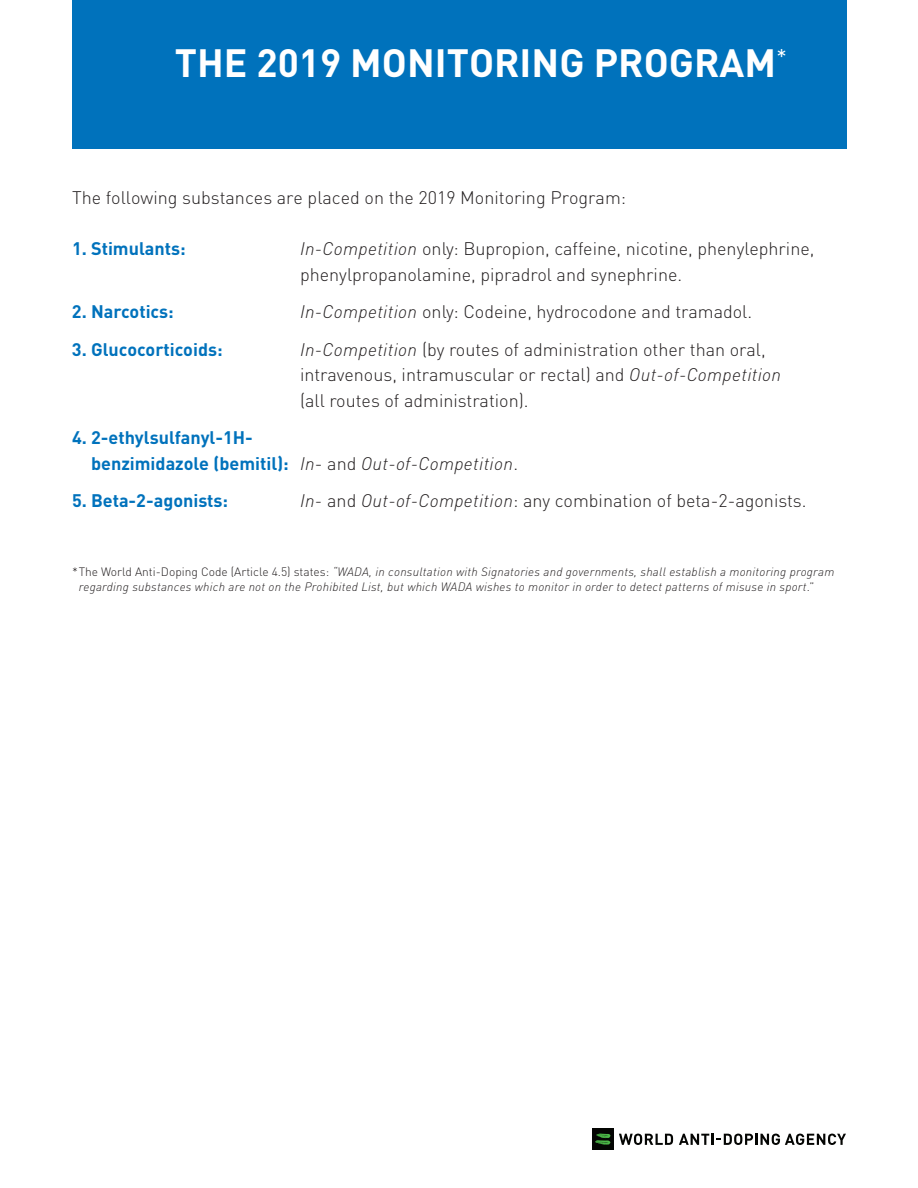
<style>
.page{position:relative;width:918px;height:1188px;background:#fff}
.page>*{position:absolute;margin:0;border:0;box-sizing:border-box;transform-origin:0 0}
.t1{font:700 39px "DINOT";color:#fff}
.t2{font:300 18px/25.5px "DINOT";color:#231f20}
.t3{font:700 18px/25.5px "DINOT";color:#0072bc}
.t4{font:italic 300 12px/15px "DINOT";letter-spacing:.02em;color:#231f20}
.s1{font-style:italic}
.s2{font-weight:300;font-style:italic;color:#231f20}
.s3{font-weight:300;color:#231f20}
.s4{font-style:normal}
</style>
<div class="page">
<svg style="left:619px;top:1134px;width:54px;height:11px"></svg>
<svg style="left:679px;top:1134px;width:167px;height:11px"></svg>
<div style="left:593px;top:1129px;width:21px;height:21px;background:#040503"></div>
<svg style="left:595px;top:1134px;width:16px;height:11px"></svg>
<div style="left:72px;top:0;width:774px;height:148px;background:#0072bc"></div>
<h1 class="t1" style="left:175px;top:32px;width:614px">THE 2019 MONITORING PROGRAM<sup>*</sup></h1>
<p class="t2" style="left:72px;top:184px;width:556px">The following substances are placed on the 2019 Monitoring Program:</p>
<p class="t3" style="left:72px;top:235px;width:115px">1. Stimulants:</p>
<p class="t2" style="left:300px;top:235px;width:516px"><span class="s1">In-Competition</span> only: Bupropion, caffeine, nicotine, phenylephrine, phenylpropanolamine, pipradrol and synephrine.</p>
<p class="t3" style="left:72px;top:298px;width:103px">2. Narcotics:</p>
<p class="t2" style="left:300px;top:298px;width:454px"><span class="s1">In-Competition</span> only: Codeine, hydrocodone and tramadol.</p>
<p class="t3" style="left:72px;top:335px;width:152px">3. Glucocorticoids:</p>
<p class="t2" style="left:300px;top:335px;width:483px"><span class="s1">In-Competition</span> (by routes of administration other than oral, intravenous, intramuscular or rectal) and <span class="s1">Out-of-Competition </span>(all routes of administration).</p>
<p class="t3" style="left:91px;top:424px;width:429px;text-indent:-19px">4. 2-ethylsulfanyl-1H-<br>benzimidazole (bemitil): <span class="s2">In</span><span class="s3">- and</span> <span class="s2">Out-of-Competition</span><span class="s3">.</span></p>
<p class="t3" style="left:72px;top:487px;width:158px">5. Beta-2-agonists:</p>
<p class="t2" style="left:300px;top:487px;width:508px"><span class="s1">In-</span> and <span class="s1">Out-of-Competition</span>: any combination of beta-2-agonists.</p>
<p class="t4" style="left:79px;top:564px;width:757px;text-indent:-7px"><span class="s4">*The World Anti-Doping Code (Article 4.5) states:</span> “WADA, in consultation with Signatories and governments, shall establish a monitoring program regarding substances which are not on the Prohibited List, but which WADA wishes to monitor in order to detect patterns of misuse in sport<span class="s4">.”</span></p>
</div>
